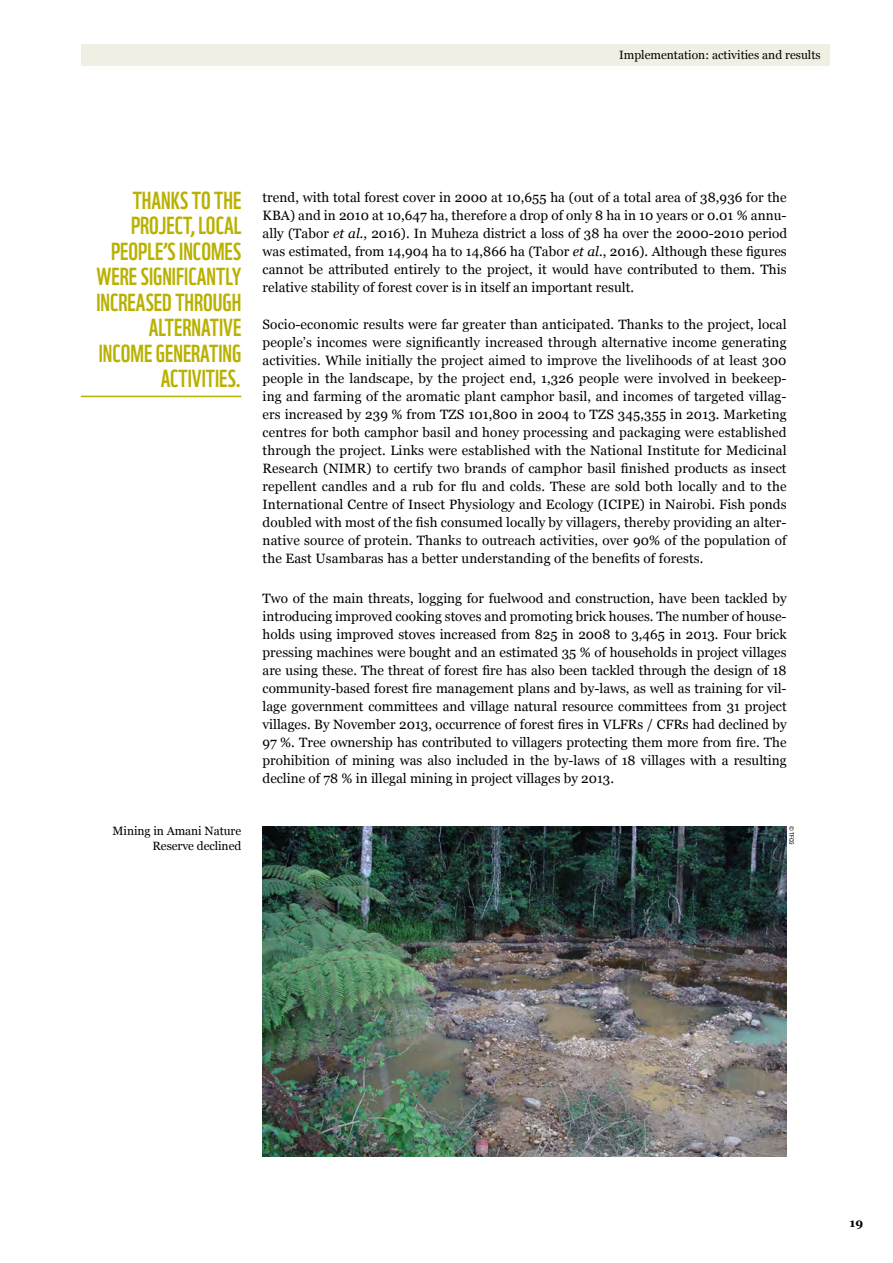
<style>
.page{position:relative;width:893px;height:1263px;background:#fff}
.page>*{position:absolute;margin:0;border:0;box-sizing:border-box;transform-origin:0 0}
.t1{font:24px/25.5px "WWF";color:#b9b100;text-align:right}
.t2{font:13.5px/18px "Georgia";letter-spacing:.005em;color:#000;text-align:justify}
.t3{font:12px/15px "Georgia";color:#000;text-align:right}
.t4{font:700 12px "Georgia";color:#000}
.t5{font:condensed 6px "Univers";color:#000}
.s1{font-style:italic}
</style>
<div class="page">
<div style="left:81px;top:45px;width:748px;height:21px;background:#f1efe4"></div>
<img style="left:263px;top:826px;width:524px;height:331px">
<hr style="left:81px;top:396px;width:160px;height:1px;background:#b9b100">
<p class="t3" style="left:619px;top:47px;width:203px">Implementation: activities and results</p>
<h1 class="t1" style="left:96px;top:185px;width:146px">THANKS TO THE<br>PROJECT, LOCAL<br>PEOPLE’S INCOMES<br>WERE SIGNIFICANTLY<br>INCREASED THROUGH<br>ALTERNATIVE<br>INCOME GENERATING<br>ACTIVITIES.</h1>
<p class="t2" style="left:263px;top:188px;width:526px">trend, with total forest cover in 2000 at 10,655 ha (out of a total area of 38,936 for the KBA) and in 2010 at 10,647 ha, therefore a drop of only 8 ha in 10 years or 0.01 % annu&shy;ally (Tabor <span class="s1">et al.</span>, 2016). In Muheza district a loss of 38 ha over the 2000-2010 period was estimated, from 14,904 ha to 14,866 ha (Tabor <span class="s1">et al.</span>, 2016). Although these figures cannot be attributed entirely to the project, it would have contributed to them. This relative stability of forest cover is in itself an important result.</p>
<p class="t2" style="left:263px;top:316px;width:526px">Socio-economic results were far greater than anticipated. Thanks to the project, local people’s incomes were significantly increased through alternative income generating activities. While initially the project aimed to improve the livelihoods of at least 300 people in the landscape, by the project end, 1,326 people were involved in beekeep&shy;ing and farming of the aromatic plant camphor basil, and incomes of targeted villag&shy;ers increased by 239 % from TZS 101,800 in 2004 to TZS 345,355 in 2013. Marketing centres for both camphor basil and honey processing and packaging were established through the project. Links were established with the National Institute for Medicinal Research (NIMR) to certify two brands of camphor basil finished products as insect repellent candles and a rub for flu and colds. These are sold both locally and to the International Centre of Insect Physiology and Ecology (ICIPE) in Nairobi. Fish ponds doubled with most of the fish consumed locally by villagers, thereby providing an alter&shy;native source of protein. Thanks to outreach activities, over 90% of the population of the East Usambaras has a better understanding of the benefits of forests.</p>
<p class="t2" style="left:263px;top:589px;width:526px">Two of the main threats, logging for fuelwood and construction, have been tackled by introducing improved cooking stoves and promoting brick houses. The number of house&shy;holds using improved stoves increased from 825 in 2008 to 3,465 in 2013. Four brick pressing machines were bought and an estimated 35 % of households in project villages are using these. The threat of forest fire has also been tackled through the design of 18 community-based forest fire management plans and by-laws, as well as training for vil&shy;lage government committees and village natural resource committees from 31 project villages. By November 2013, occurrence of forest fires in VLFRs / CFRs had declined by 97 %. Tree ownership has contributed to villagers protecting them more from fire. The prohibition of mining was also included in the by-laws of 18 villages with a resulting decline of 78 % in illegal mining in project villages by 2013.</p>
<p class="t3" style="left:113px;top:824px;width:130px">Mining in Amani Nature<br>Reserve declined</p>
<p class="t5" style="left:795px;top:826px;width:20px;rotate:90deg">© TFCG</p>
<p class="t4" style="left:849px;top:1216px;width:15px">19</p>
</div>
